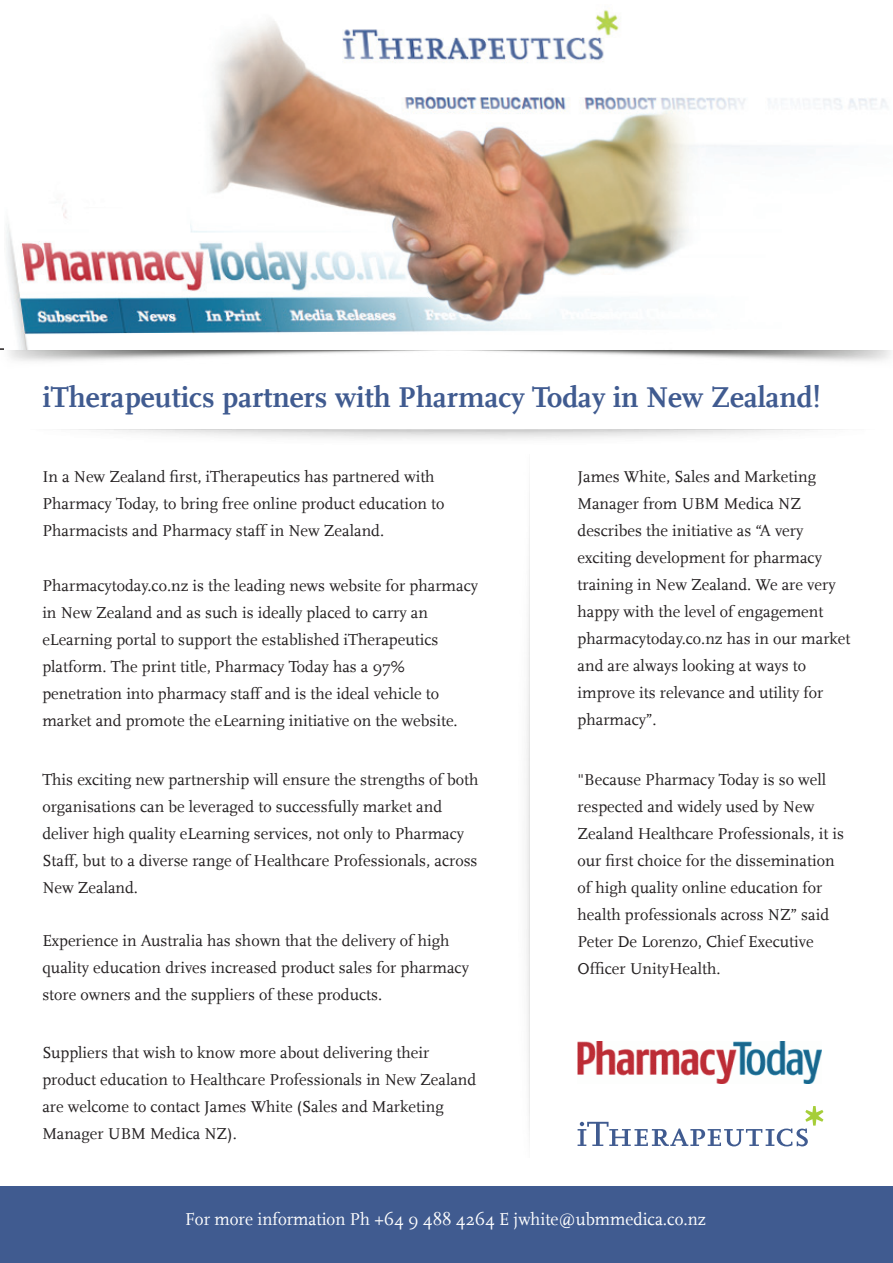
<style>
.page{position:relative;width:893px;height:1263px;background:#fff}
.page>*{position:absolute;margin:0;border:0;box-sizing:border-box;transform-origin:0 0}
.t1{font:700 30px "Scala";color:#405b90}
.t2{font:18px "Scala";color:#fff;scale:.96 1}
.t3{font:16.5px/27px "Scala";color:#231f20}
</style>
<div class="page">
<svg style="left:578px;top:1106px;width:245px;height:40px"></svg>
<img style="left:578px;top:1041px;width:243px;height:42px">
<img style="left:0;top:349px;width:891px;height:13px">
<img style="left:526px;top:491px;width:4px;height:644px">
<div style="left:0;top:1187px;width:893px;height:76px;background:#405b90"></div>
<img style="left:6px;top:8px;width:882px;height:341px">
<h1 class="t1" style="left:42px;top:380px;width:780px">iTherapeutics partners with Pharmacy Today in New Zealand!</h1>
<p class="t3" style="left:42px;top:463px;width:404px">In a New Zealand first, iTherapeutics has partnered with<br>Pharmacy Today, to bring free online product education to<br>Pharmacists and Pharmacy staff in New Zealand.</p>
<p class="t3" style="left:42px;top:572px;width:437px">Pharmacytoday.co.nz is the leading news website for pharmacy in New Zealand and as such is ideally placed to carry an eLearning portal to support the established iTherapeutics platform. The print title, Pharmacy Today has a 97% penetration into pharmacy staff and is the ideal vehicle to market and promote the eLearning initiative on the website.</p>
<p class="t3" style="left:42px;top:766px;width:438px">This exciting new partnership will ensure the strengths of both organisations can be leveraged to successfully market and deliver high quality eLearning services, not only to Pharmacy Staff, but to a diverse range of Healthcare Professionals, across New Zealand.</p>
<p class="t3" style="left:42px;top:927px;width:428px">Experience in Australia has shown that the delivery of high quality education drives increased product sales for pharmacy store owners and the suppliers of these products.</p>
<p class="t3" style="left:42px;top:1039px;width:435px">Suppliers that wish to know more about delivering their product education to Healthcare Professionals in New Zealand are welcome to contact James White (Sales and Marketing Manager UBM Medica NZ).</p>
<p class="t3" style="left:578px;top:463px;width:274px">James White, Sales and Marketing<br>Manager from UBM Medica NZ describes the initiative as “A very exciting development for pharmacy training in New Zealand. We are very happy with the level of engagement pharmacytoday.co.nz has in our market and are always looking at ways to improve its relevance and utility for pharmacy”.</p>
<p class="t3" style="left:578px;top:766px;width:268px">"Because Pharmacy Today is so well respected and widely used by New Zealand Healthcare Professionals, it is our first choice for the dissemination of high quality online education for health professionals across NZ” said Peter De Lorenzo, Chief Executive Officer UnityHealth.</p>
<p class="t2" style="left:185px;top:1209px;width:544px">For more information Ph +64 9 488 4264 E jwhite@ubmmedica.co.nz</p>
</div>
